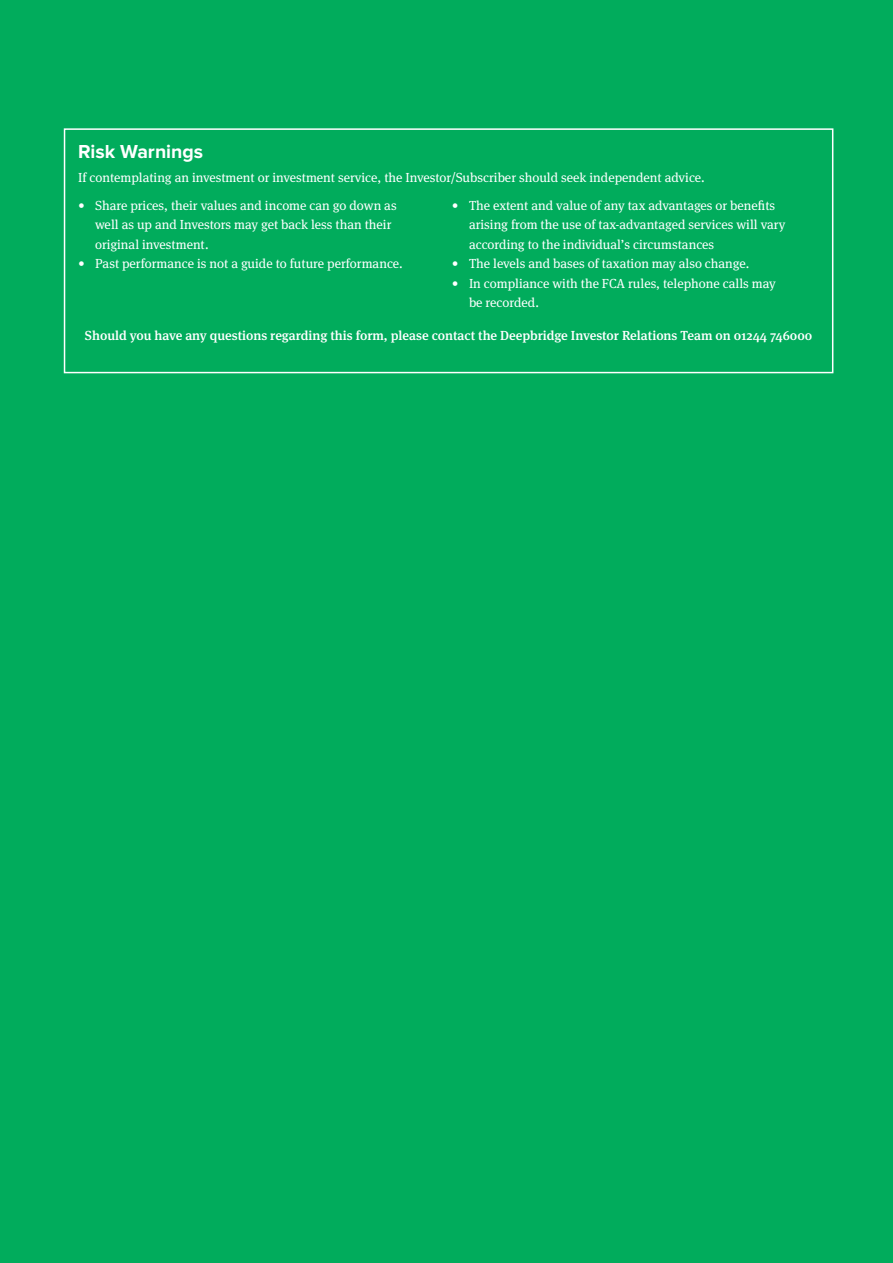
<style>
.page{position:relative;width:893px;height:1263px;background:#01ac5c}
.page>*{position:absolute;margin:0;border:0;box-sizing:border-box;transform-origin:0 0}
.t1{font:700 19.5px "Proxima Nova";color:#fff}
.t2{font:13.2px/19.5px "Meta Serif";color:#fff}
.t3{font:500 13.2px "Meta Serif";color:#fff}
</style>
<div class="page">
<div style="left:64px;top:128px;width:769px;height:245px;border:2px solid #fff"></div>
<h1 class="t1" style="left:78px;top:140px;width:127px">Risk Warnings</h1>
<p class="t2" style="left:78px;top:166px;width:628px">If contemplating an investment or investment service, the Investor/Subscriber should seek independent advice.</p>
<p class="t2" style="left:95px;top:194px;width:303px;text-indent:-17px">• Share prices, their values and income can go down as well as up and Investors may get back less than their original investment.</p>
<p class="t2" style="left:78px;top:253px;width:326px">• Past performance is not a guide to future performance.</p>
<p class="t2" style="left:469px;top:194px;width:318px;text-indent:-17px">• The extent and value of any tax advantages or benefits arising from the use of tax-advantaged services will vary according to the individual’s circumstances</p>
<p class="t2" style="left:452px;top:253px;width:299px">• The levels and bases of taxation may also change.</p>
<p class="t2" style="left:469px;top:272px;width:308px;text-indent:-17px">• In compliance with the FCA rules, telephone calls may be recorded.</p>
<p class="t3" style="left:85px;top:324px;width:729px">Should you have any questions regarding this form, please contact the Deepbridge Investor Relations Team on 01244 746000</p>
</div>
